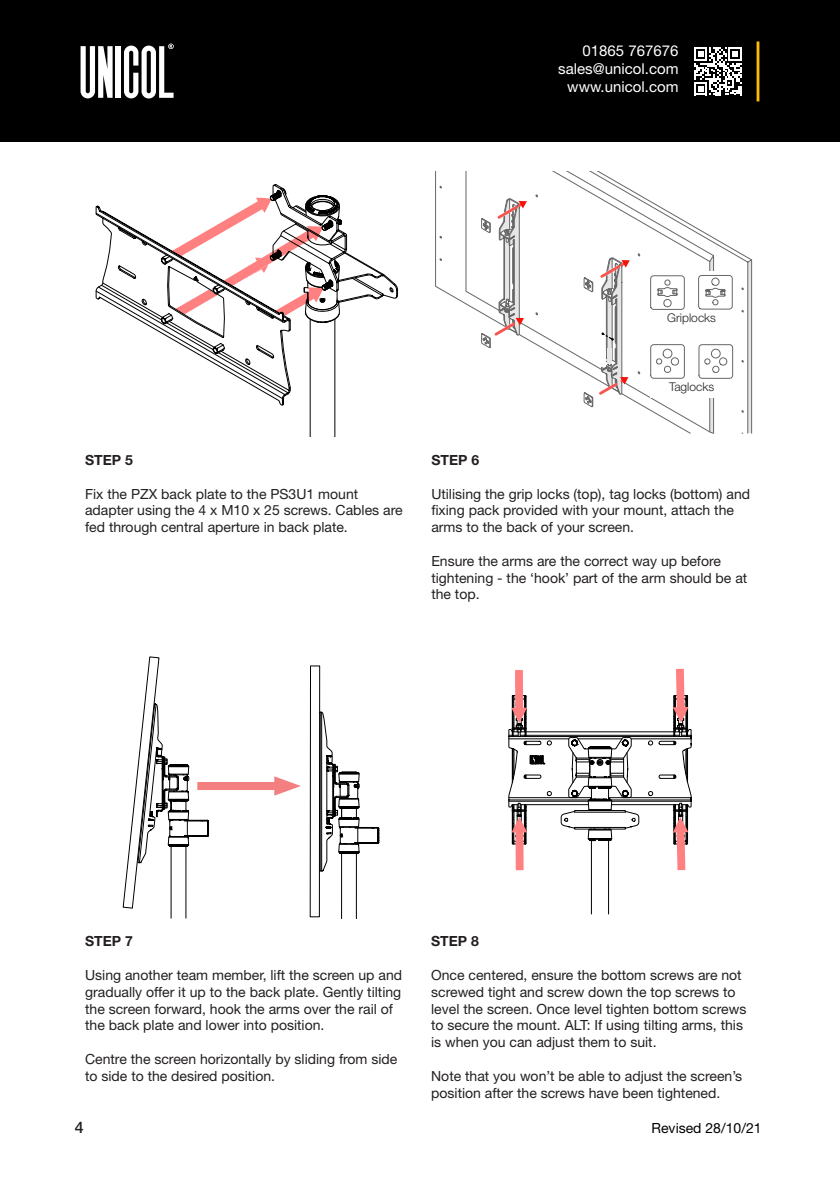
<style>
.page{position:relative;width:840px;height:1191px;background:#fff}
.page>*{position:absolute;margin:0;border:0;box-sizing:border-box;transform-origin:0 0}
.t1{font:500 16px "Helvetica Neue";color:#231f20}
.t2{font:15px/18px "Helvetica Neue";color:#fff;text-align:right}
.t3{font:14px/16.8px "Helvetica Neue";color:#231f20}
.t4{font:700 14px "Helvetica Neue";color:#231f20}
.t5{font:14px "Helvetica Neue";color:#000}
.t6{font:300 12px "Helvetica Neue";color:#231f20}
</style>
<div class="page">
<hr style="left:839px;top:0;width:1px;height:142px;background:#000">
<div style="left:0;top:0;width:839px;height:142px;background:#000"></div>
<svg style="left:124px;top:44px;width:49px;height:54px"></svg>
<div style="left:116px;top:46px;width:5px;height:52px;background:#fff"></div>
<svg style="left:80px;top:46px;width:32px;height:52px"></svg>
<hr style="left:756px;top:41px;width:3px;height:60px;background:#ffbc00">
<svg style="left:694px;top:47px;width:47px;height:48px"></svg>
<svg style="left:435px;top:171px;width:316px;height:262px"></svg>
<svg style="left:481px;top:198px;width:45px;height:150px"></svg>
<svg style="left:583px;top:258px;width:46px;height:149px"></svg>
<svg style="left:508px;top:410px;width:183px;height:397px"></svg>
<svg style="left:508px;top:669px;width:182px;height:245px"></svg>
<div style="left:598px;top:351px;width:7px;height:16px;background:#fff"></div>
<div style="left:606px;top:348px;width:5px;height:16px;background:#e6e7e9"></div>
<div style="left:649px;top:271px;width:84px;height:126px;background:#fff"></div>
<svg style="left:698px;top:344px;width:34px;height:35px"></svg>
<svg style="left:650px;top:344px;width:34px;height:35px"></svg>
<svg style="left:698px;top:275px;width:34px;height:34px"></svg>
<svg style="left:650px;top:275px;width:34px;height:35px"></svg>
<hr style="left:356px;top:853px;width:1px;height:65px;background:#000">
<hr style="left:341px;top:853px;width:1px;height:65px;background:#000">
<svg style="left:320px;top:712px;width:59px;height:159px"></svg>
<div style="left:310px;top:666px;width:9px;height:251px;border:1px solid #000"></div>
<hr style="left:185px;top:846px;width:1px;height:72px;background:#000">
<hr style="left:171px;top:846px;width:1px;height:72px;background:#000">
<svg style="left:123px;top:656px;width:86px;height:252px"></svg>
<div style="left:197px;top:782px;width:87px;height:8px;background:#f37f80"></div>
<svg style="left:274px;top:776px;width:27px;height:19px"></svg>
<svg style="left:96px;top:184px;width:301px;height:253px"></svg>
<p class="t2" style="left:558px;top:41px;width:122px">01865 767676 sales@unicol.com www.unicol.com</p>
<p class="t6" style="left:667px;top:311px;width:50px">Griplocks</p>
<p class="t4" style="left:85px;top:451px;width:49px">STEP 5</p>
<p class="t3" style="left:85px;top:485px;width:319px">Fix the PZX back plate to the PS3U1 mount adapter using the 4 x M10 x 25 screws. Cables are fed through central aperture in back plate.</p>
<p class="t6" style="left:668px;top:379px;width:47px">Taglocks</p>
<p class="t4" style="left:431px;top:451px;width:49px">STEP 6</p>
<p class="t3" style="left:431px;top:485px;width:320px">Utilising the grip locks (top), tag locks (bottom) and fixing pack provided with your mount, attach the arms to the back of your screen.</p>
<p class="t3" style="left:431px;top:552px;width:291px">Ensure the arms are the correct way up before</p>
<p class="t3" style="left:431px;top:569px;width:317px">tightening - the ‘hook’ part of the arm should be at</p>
<p class="t3" style="left:431px;top:586px;width:50px">the top.</p>
<p class="t4" style="left:85px;top:932px;width:49px">STEP 7</p>
<p class="t3" style="left:85px;top:966px;width:318px">Using another team member, lift the screen up and</p>
<p class="t3" style="left:85px;top:983px;width:317px">gradually offer it up to the back plate. Gently tilting</p>
<p class="t3" style="left:85px;top:1000px;width:309px">the screen forward, hook the arms over the rail of</p>
<p class="t3" style="left:85px;top:1017px;width:241px">the back plate and lower into position.</p>
<p class="t3" style="left:85px;top:1050px;width:313px">Centre the screen horizontally by sliding from side</p>
<p class="t3" style="left:85px;top:1067px;width:191px">to side to the desired position.</p>
<p class="t4" style="left:431px;top:932px;width:49px">STEP 8</p>
<p class="t3" style="left:431px;top:966px;width:312px">Once centered, ensure the bottom screws are not</p>
<p class="t3" style="left:431px;top:983px;width:306px">screwed tight and screw down the top screws to</p>
<p class="t3" style="left:431px;top:1000px;width:316px">level the screen. Once level tighten bottom screws</p>
<p class="t3" style="left:431px;top:1017px;width:313px">to secure the mount. ALT: If using tilting arms, this</p>
<p class="t3" style="left:431px;top:1033px;width:227px">is when you can adjust them to suit.</p>
<p class="t3" style="left:431px;top:1067px;width:312px">Note that you won’t be able to adjust the screen’s</p>
<p class="t3" style="left:431px;top:1084px;width:290px">position after the screws have been tightened.</p>
<p class="t1" style="left:75px;top:1118px;width:10px">4</p>
<p class="t5" style="left:651px;top:1120px;width:111px">Revised 28/10/21</p>
</div>
